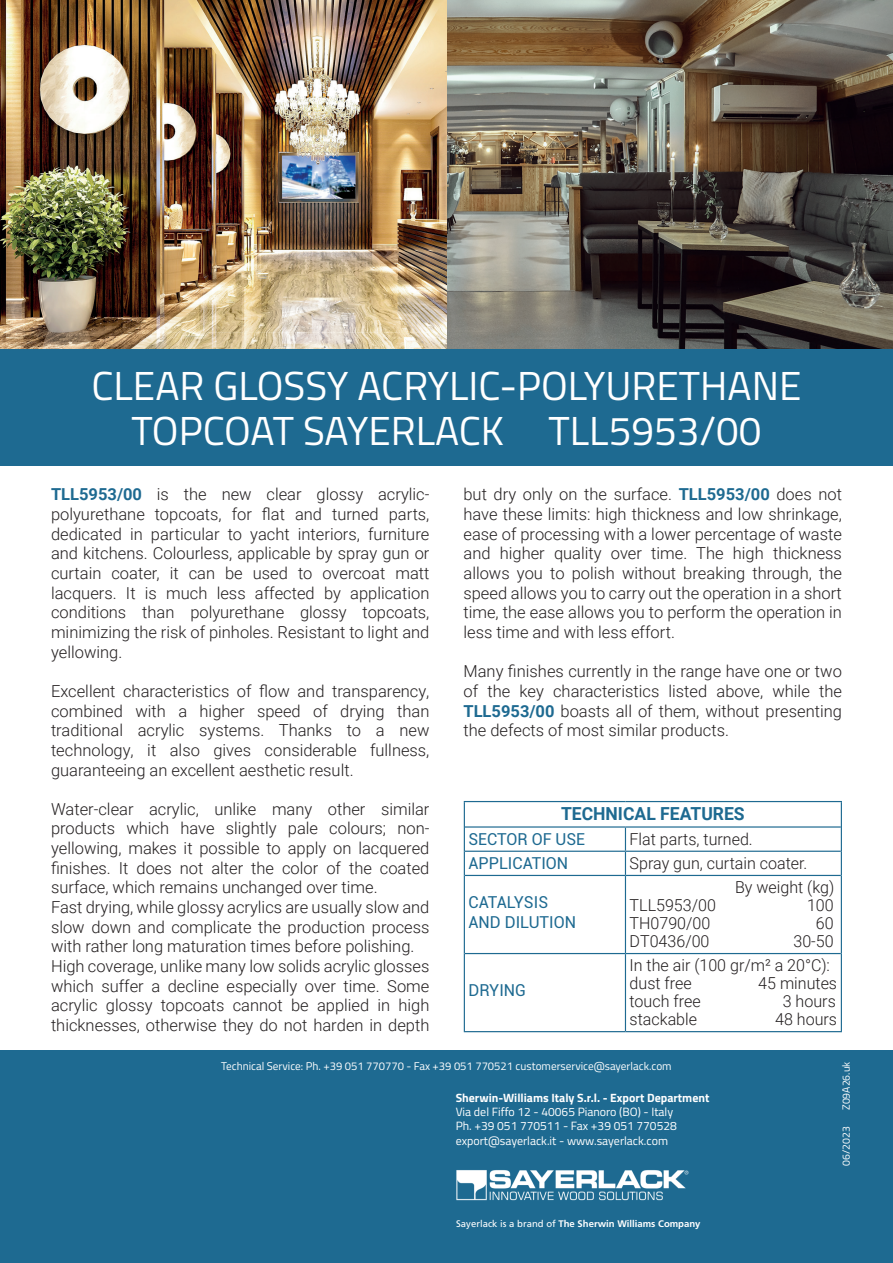
<style>
.page{position:relative;width:893px;height:1263px;background:#fff}
.page>*{position:absolute;margin:0;border:0;box-sizing:border-box;transform-origin:0 0}
.t1{font:40.5px/45px "Titillium";color:#fff;text-align:center}
.t2{font:700 18px "Roboto";color:#1e6a91}
.t3{font:300 16.5px/19.6px "Roboto";color:#231f20;text-align:justify}
.t4{font:16.5px/19.8px "Roboto";color:#1e6a91}
.t5{font:12px/14.4px "Titillium";color:#fff}
.t6{font:700 12px "Titillium";color:#fff}
.t7{font:11.25px "Titillium";color:#fff}
.t8{font:10.5px "Titillium";color:#fff}
.t9{font:700 9.6px "Frutiger LT Std";color:#fff}
.s1{font-weight:700;color:#1e6a91}
.s2{font-weight:400}
</style>
<div class="page">
<div style="left:0;top:1050px;width:893px;height:213px;background:#1e6a91"></div>
<div style="left:0;top:349px;width:893px;height:116px;background:#1e6a91"></div>
<img style="left:0;top:0;width:893px;height:349px">
<hr style="left:464px;top:801px;width:161px;height:1px;background:#1e6a91">
<hr style="left:625px;top:801px;width:217px;height:1px;background:#1e6a91">
<hr style="left:465px;top:826px;width:160px;height:2px;background:#1e6a91">
<hr style="left:625px;top:826px;width:216px;height:2px;background:#1e6a91">
<hr style="left:465px;top:851px;width:160px;height:1px;background:#1e6a91">
<hr style="left:625px;top:851px;width:216px;height:1px;background:#1e6a91">
<hr style="left:465px;top:875px;width:160px;height:1px;background:#1e6a91">
<hr style="left:625px;top:875px;width:216px;height:1px;background:#1e6a91">
<hr style="left:465px;top:953px;width:160px;height:1px;background:#1e6a91">
<hr style="left:625px;top:953px;width:216px;height:1px;background:#1e6a91">
<hr style="left:464px;top:1031px;width:161px;height:1px;background:#1e6a91">
<hr style="left:625px;top:1031px;width:217px;height:1px;background:#1e6a91">
<svg style="left:464px;top:802px;width:1px;height:73px"></svg>
<svg style="left:625px;top:828px;width:1px;height:47px"></svg>
<svg style="left:841px;top:802px;width:1px;height:73px"></svg>
<hr style="left:464px;top:875px;width:1px;height:78px;background:#1e6a91">
<hr style="left:625px;top:876px;width:1px;height:77px;background:#1e6a91">
<hr style="left:841px;top:875px;width:1px;height:78px;background:#1e6a91">
<hr style="left:464px;top:953px;width:1px;height:78px;background:#1e6a91">
<hr style="left:625px;top:954px;width:1px;height:77px;background:#1e6a91">
<hr style="left:841px;top:953px;width:1px;height:78px;background:#1e6a91">
<img style="left:456px;top:1170px;width:233px;height:30px">
<h1 class="t1" style="left:92px;top:361px;width:711px">CLEAR GLOSSY ACRYLIC-POLYURETHANE<br>TOPCOAT SAYERLACK TLL5953/00</h1>
<p class="t3" style="left:51px;top:484px;width:380px"><span class="s1">TLL5953/00</span> is the new clear glossy acrylic&shy;polyurethane topcoats, for flat and turned parts, dedicated in particular to yacht interiors, furniture and kitchens. Colourless, applicable by spray gun or curtain coater, it can be used to overcoat matt lacquers. It is much less affected by application conditions than polyurethane glossy topcoats, minimizing the risk of pinholes. Resistant to light and yellowing.</p>
<p class="t3" style="left:51px;top:681px;width:380px">Excellent characteristics of flow and transparency, combined with a higher speed of drying than traditional acrylic systems. Thanks to a new technology, it also gives considerable fullness, guaranteeing an excellent aesthetic result.</p>
<p class="t3" style="left:51px;top:798px;width:380px;text-align:left">Water-clear acrylic, unlike many other similar products which have slightly pale colours; non&shy;yellowing, makes it possible to apply on lacquered finishes. It does not alter the color of the coated surface, which remains unchanged over time.<br>Fast drying, while glossy acrylics are usually slow and slow down and complicate the production process with rather long maturation times before polishing.<br>High coverage, unlike many low solids acrylic glosses which suffer a decline especially over time. Some acrylic glossy topcoats cannot be applied in high thicknesses, otherwise they do not harden in depth</p>
<p class="t3" style="left:463px;top:484px;width:380px">but dry only on the surface. <span class="s1">TLL5953/00</span> does not have these limits: high thickness and low shrinkage, ease of processing with a lower percentage of waste and higher quality over time. The high thickness allows you to polish without breaking through, the speed allows you to carry out the operation in a short time, the ease allows you to perform the operation in less time and with less effort.</p>
<p class="t3" style="left:463px;top:661px;width:380px">Many finishes currently in the range have one or two of the key characteristics listed above, while the <span class="s1">TLL5953/00</span> boasts all of them, without presenting the defects of most similar products.</p>
<p class="t2" style="left:561px;top:801px;width:185px">TECHNICAL FEATURES</p>
<p class="t4" style="left:468px;top:828px;width:118px">SECTOR OF USE</p>
<p class="t3" style="left:630px;top:828px;width:125px">Flat parts, turned.</p>
<p class="t4" style="left:468px;top:853px;width:101px">APPLICATION</p>
<p class="t3" style="left:630px;top:853px;width:179px">Spray gun, curtain coater.</p>
<p class="t4" style="left:468px;top:891px;width:109px">CATALYSIS<br>AND DILUTION</p>
<p class="t3" style="left:735px;top:877px;width:101px">By weight (kg)</p>
<p class="t3" style="left:630px;top:895px;width:88px">TLL5953/00</p>
<p class="t3" style="left:807px;top:895px;width:28px">100</p>
<p class="t3" style="left:630px;top:913px;width:82px">TH0790/00</p>
<p class="t3" style="left:816px;top:913px;width:19px">60</p>
<p class="t3" style="left:630px;top:931px;width:81px">DT0436/00</p>
<p class="t3" style="left:793px;top:931px;width:42px">30-50</p>
<p class="t4" style="left:468px;top:979px;width:59px">DRYING</p>
<p class="t3" style="left:630px;top:956px;width:202px;line-height:18px">In the air (100 gr/m² a 20°C): dust free</p>
<p class="t3" style="left:758px;top:973px;width:80px">45 minutes</p>
<p class="t3" style="left:630px;top:991px;width:73px">touch free</p>
<p class="t3" style="left:783px;top:991px;width:54px">3 hours</p>
<p class="t3" style="left:630px;top:1009px;width:69px">stackable</p>
<p class="t3" style="left:775px;top:1009px;width:63px">48 hours</p>
<p class="t7" style="left:221px;top:1057px;width:452px">Technical Service: Ph. +39 051 770770 - Fax +39 051 770521 customerservice@sayerlack.com</p>
<p class="t6" style="left:456px;top:1088px;width:255px">Sherwin-Williams Italy S.r.l. - Export Department</p>
<p class="t5" style="left:456px;top:1104px;width:223px">Via del Fiffo 12 - 40065 Pianoro (BO) - Italy<br>Ph. +39 051 770511 - Fax +39 051 770528 export@sayerlack.it - www.sayerlack.com</p>
<p class="t9" style="left:456px;top:1217px;width:246px"><span class="s2">Sayerlack is a brand of</span> The Sherwin Williams Company</p>
<p class="t8" style="left:838px;top:1110px;width:50px;rotate:-90deg">Z09A26.uk</p>
<p class="t8" style="left:838px;top:1166px;width:41px;rotate:-90deg">06/2023</p>
</div>
